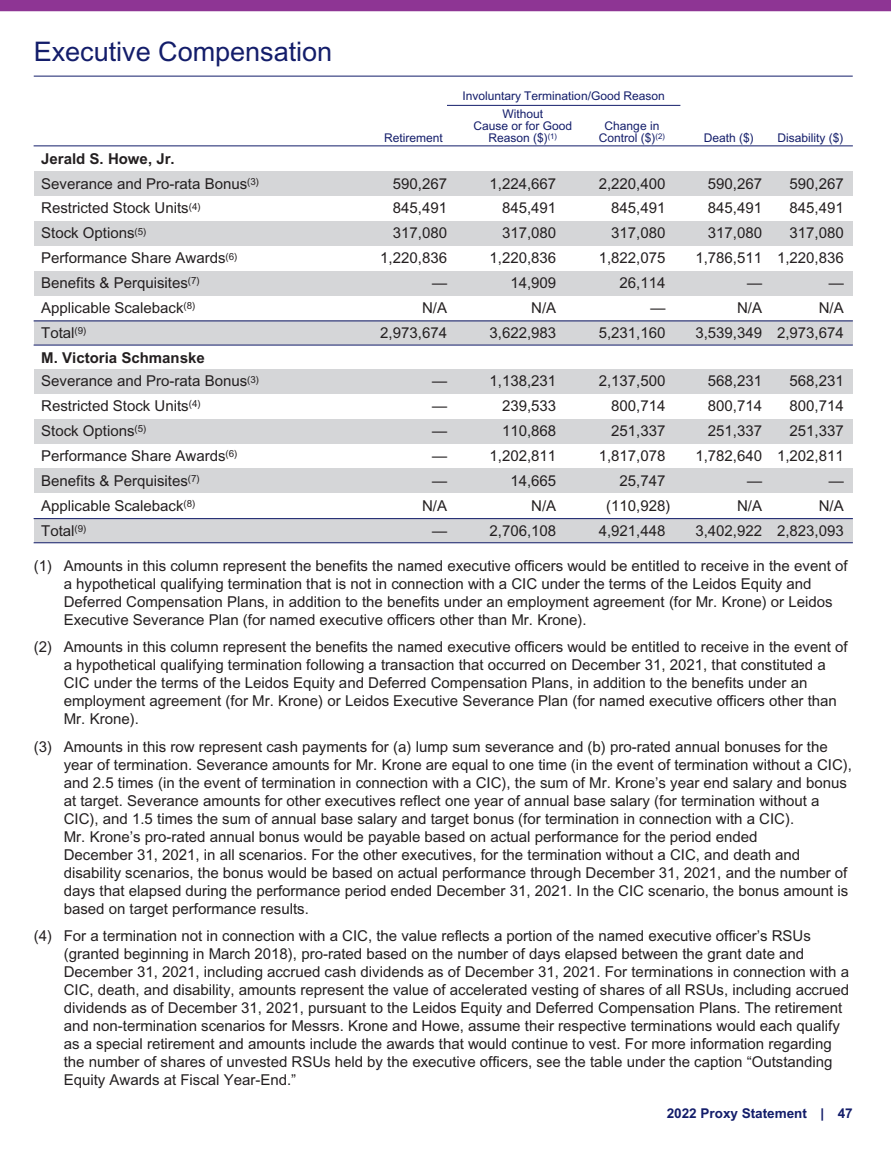
<style>
.page{position:relative;width:891px;height:1161px;background:#fff}
.page>*{position:absolute;margin:0;border:0;box-sizing:border-box;transform-origin:0 0}
.t1{font:27px "Arial";color:#131d6a}
.t2{font:15px/18px "Arial";color:#231f20}
.t3{font:700 13.5px "Arial";color:#131d6a}
.t4{font:12px/12px "Arial";color:#131d6a;text-align:center}
.s1{font-weight:700}
</style>
<div class="page">
<div style="left:0;top:0;width:891px;height:11px;background:#8e3594"></div>
<hr style="left:34px;top:76px;width:819px;height:1px;background:#131d6a">
<div style="left:34px;top:171px;width:819px;height:25px;background:#d5d6d8"></div>
<div style="left:34px;top:221px;width:819px;height:25px;background:#d5d6d8"></div>
<div style="left:34px;top:271px;width:819px;height:25px;background:#d5d6d8"></div>
<div style="left:34px;top:321px;width:819px;height:24px;background:#d5d6d8"></div>
<div style="left:34px;top:369px;width:819px;height:25px;background:#d5d6d8"></div>
<div style="left:34px;top:419px;width:819px;height:25px;background:#d5d6d8"></div>
<div style="left:34px;top:468px;width:819px;height:25px;background:#d5d6d8"></div>
<div style="left:34px;top:518px;width:819px;height:25px;background:#d5d6d8"></div>
<hr style="left:34px;top:146px;width:818px;height:1px;background:#131d6a">
<hr style="left:34px;top:321px;width:818px;height:1px;background:#131d6a">
<hr style="left:34px;top:345px;width:818px;height:1px;background:#131d6a">
<hr style="left:34px;top:518px;width:818px;height:1px;background:#131d6a">
<hr style="left:34px;top:542px;width:818px;height:1px;background:#131d6a">
<hr style="left:447px;top:105px;width:233px;height:1px;background:#131d6a">
<h1 class="t1" style="left:34px;top:41px;width:300px">Executive Compensation</h1>
<p class="t2" style="left:41px;top:147px;width:219px;line-height:24.9px"><span class="s1">Jerald S. Howe, Jr.<br></span>Severance and Pro-rata Bonus<sup>(3)</sup></p>
<p class="t4" style="left:384px;top:133px;width:60px">Retirement</p>
<p class="t4" style="left:462px;top:91px;width:204px">Involuntary Termination/Good Reason</p>
<p class="t4" style="left:474px;top:109px;width:100px">Without<br>Cause or for Good<br>Reason ($)<sup>(1)</sup></p>
<p class="t4" style="left:599px;top:121px;width:68px">Change in<br>Control ($)<sup>(2)</sup></p>
<p class="t4" style="left:704px;top:133px;width:51px">Death ($)</p>
<p class="t4" style="left:777px;top:133px;width:68px">Disability ($)</p>
<p class="t2" style="left:393px;top:176px;width:56px">590,267</p>
<p class="t2" style="left:490px;top:176px;width:68px">1,224,667</p>
<p class="t2" style="left:599px;top:176px;width:68px">2,220,400</p>
<p class="t2" style="left:708px;top:176px;width:56px">590,267</p>
<p class="t2" style="left:790px;top:176px;width:56px">590,267</p>
<p class="t2" style="left:41px;top:201px;width:161px">Restricted Stock Units<sup>(4)</sup></p>
<p class="t2" style="left:393px;top:201px;width:56px">845,491</p>
<p class="t2" style="left:502px;top:201px;width:56px">845,491</p>
<p class="t2" style="left:611px;top:201px;width:56px">845,491</p>
<p class="t2" style="left:708px;top:201px;width:56px">845,491</p>
<p class="t2" style="left:790px;top:201px;width:56px">845,491</p>
<p class="t2" style="left:41px;top:225px;width:107px">Stock Options<sup>(5)</sup></p>
<p class="t2" style="left:393px;top:225px;width:56px">317,080</p>
<p class="t2" style="left:502px;top:225px;width:56px">317,080</p>
<p class="t2" style="left:611px;top:225px;width:56px">317,080</p>
<p class="t2" style="left:708px;top:225px;width:56px">317,080</p>
<p class="t2" style="left:790px;top:225px;width:56px">317,080</p>
<p class="t2" style="left:41px;top:250px;width:198px">Performance Share Awards<sup>(6)</sup></p>
<p class="t2" style="left:380px;top:250px;width:68px">1,220,836</p>
<p class="t2" style="left:490px;top:250px;width:68px">1,220,836</p>
<p class="t2" style="left:599px;top:250px;width:68px">1,822,075</p>
<p class="t2" style="left:695px;top:250px;width:150px">1,786,511 1,220,836</p>
<p class="t2" style="left:41px;top:275px;width:160px">Benefits &amp; Perquisites<sup>(7)</sup></p>
<p class="t2" style="left:432px;top:275px;width:16px">—</p>
<p class="t2" style="left:510px;top:275px;width:47px">14,909</p>
<p class="t2" style="left:620px;top:275px;width:47px">26,114</p>
<p class="t2" style="left:747px;top:275px;width:16px">—</p>
<p class="t2" style="left:829px;top:275px;width:16px">—</p>
<p class="t2" style="left:41px;top:300px;width:156px">Applicable Scaleback<sup>(8)</sup></p>
<p class="t2" style="left:422px;top:300px;width:27px">N/A</p>
<p class="t2" style="left:531px;top:300px;width:27px">N/A</p>
<p class="t2" style="left:650px;top:300px;width:16px">—</p>
<p class="t2" style="left:737px;top:300px;width:27px">N/A</p>
<p class="t2" style="left:819px;top:300px;width:27px">N/A</p>
<p class="t2" style="left:41px;top:325px;width:47px">Total<sup>(9)</sup></p>
<p class="t2" style="left:380px;top:325px;width:68px">2,973,674</p>
<p class="t2" style="left:490px;top:325px;width:68px">3,622,983</p>
<p class="t2" style="left:599px;top:325px;width:68px">5,231,160</p>
<p class="t2" style="left:695px;top:325px;width:150px">3,539,349 2,973,674</p>
<p class="t2" style="left:41px;top:347px;width:219px;line-height:23.4px"><span class="s1">M. Victoria Schmanske<br></span>Severance and Pro-rata Bonus<sup>(3)</sup></p>
<p class="t2" style="left:432px;top:373px;width:16px">—</p>
<p class="t2" style="left:490px;top:373px;width:68px">1,138,231</p>
<p class="t2" style="left:599px;top:373px;width:68px">2,137,500</p>
<p class="t2" style="left:708px;top:373px;width:56px">568,231</p>
<p class="t2" style="left:790px;top:373px;width:56px">568,231</p>
<p class="t2" style="left:41px;top:398px;width:161px">Restricted Stock Units<sup>(4)</sup></p>
<p class="t2" style="left:432px;top:398px;width:16px">—</p>
<p class="t2" style="left:502px;top:398px;width:56px">239,533</p>
<p class="t2" style="left:611px;top:398px;width:56px">800,714</p>
<p class="t2" style="left:708px;top:398px;width:56px">800,714</p>
<p class="t2" style="left:790px;top:398px;width:56px">800,714</p>
<p class="t2" style="left:41px;top:423px;width:107px">Stock Options<sup>(5)</sup></p>
<p class="t2" style="left:432px;top:423px;width:16px">—</p>
<p class="t2" style="left:502px;top:423px;width:56px">110,868</p>
<p class="t2" style="left:611px;top:423px;width:56px">251,337</p>
<p class="t2" style="left:708px;top:423px;width:56px">251,337</p>
<p class="t2" style="left:790px;top:423px;width:56px">251,337</p>
<p class="t2" style="left:41px;top:448px;width:198px">Performance Share Awards<sup>(6)</sup></p>
<p class="t2" style="left:432px;top:448px;width:16px">—</p>
<p class="t2" style="left:490px;top:448px;width:68px">1,202,811</p>
<p class="t2" style="left:599px;top:448px;width:68px">1,817,078</p>
<p class="t2" style="left:695px;top:448px;width:150px">1,782,640 1,202,811</p>
<p class="t2" style="left:41px;top:473px;width:160px">Benefits &amp; Perquisites<sup>(7)</sup></p>
<p class="t2" style="left:432px;top:473px;width:16px">—</p>
<p class="t2" style="left:510px;top:473px;width:47px">14,665</p>
<p class="t2" style="left:620px;top:473px;width:47px">25,747</p>
<p class="t2" style="left:747px;top:473px;width:16px">—</p>
<p class="t2" style="left:829px;top:473px;width:16px">—</p>
<p class="t2" style="left:41px;top:498px;width:156px">Applicable Scaleback<sup>(8)</sup></p>
<p class="t2" style="left:422px;top:498px;width:27px">N/A</p>
<p class="t2" style="left:531px;top:498px;width:27px">N/A</p>
<p class="t2" style="left:606px;top:498px;width:66px">(110,928)</p>
<p class="t2" style="left:737px;top:498px;width:27px">N/A</p>
<p class="t2" style="left:819px;top:498px;width:27px">N/A</p>
<p class="t2" style="left:41px;top:523px;width:47px">Total<sup>(9)</sup></p>
<p class="t2" style="left:432px;top:523px;width:16px">—</p>
<p class="t2" style="left:490px;top:523px;width:68px">2,706,108</p>
<p class="t2" style="left:599px;top:523px;width:68px">4,921,448</p>
<p class="t2" style="left:695px;top:523px;width:150px">3,402,922 2,823,093</p>
<p class="t2" style="left:64px;top:558px;width:785px;text-indent:-30px">(1) Amounts in this column represent the benefits the named executive officers would be entitled to receive in the event of a hypothetical qualifying termination that is not in connection with a CIC under the terms of the Leidos Equity and Deferred Compensation Plans, in addition to the benefits under an employment agreement (for Mr. Krone) or Leidos Executive Severance Plan (for named executive officers other than Mr. Krone).</p>
<p class="t2" style="left:64px;top:639px;width:785px;text-indent:-30px">(2) Amounts in this column represent the benefits the named executive officers would be entitled to receive in the event of a hypothetical qualifying termination following a transaction that occurred on December 31, 2021, that constituted a CIC under the terms of the Leidos Equity and Deferred Compensation Plans, in addition to the benefits under an employment agreement (for Mr. Krone) or Leidos Executive Severance Plan (for named executive officers other than Mr. Krone).</p>
<p class="t2" style="left:64px;top:739px;width:790px;text-indent:-30px">(3) Amounts in this row represent cash payments for (a) lump sum severance and (b) pro-rated annual bonuses for the year of termination. Severance amounts for Mr. Krone are equal to one time (in the event of termination without a CIC), and 2.5 times (in the event of termination in connection with a CIC), the sum of Mr. Krone’s year end salary and bonus at target. Severance amounts for other executives reflect one year of annual base salary (for termination without a CIC), and 1.5 times the sum of annual base salary and target bonus (for termination in connection with a CIC).<br>Mr. Krone’s pro-rated annual bonus would be payable based on actual performance for the period ended<br>December 31, 2021, in all scenarios. For the other executives, for the termination without a CIC, and death and disability scenarios, the bonus would be based on actual performance through December 31, 2021, and the number of days that elapsed during the performance period ended December 31, 2021. In the CIC scenario, the bonus amount is based on target performance results.</p>
<p class="t2" style="left:64px;top:928px;width:787px;text-indent:-30px">(4) For a termination not in connection with a CIC, the value reflects a portion of the named executive officer’s RSUs (granted beginning in March 2018), pro-rated based on the number of days elapsed between the grant date and December 31, 2021, including accrued cash dividends as of December 31, 2021. For terminations in connection with a CIC, death, and disability, amounts represent the value of accelerated vesting of shares of all RSUs, including accrued dividends as of December 31, 2021, pursuant to the Leidos Equity and Deferred Compensation Plans. The retirement and non-termination scenarios for Messrs. Krone and Howe, assume their respective terminations would each qualify as a special retirement and amounts include the awards that would continue to vest. For more information regarding the number of shares of unvested RSUs held by the executive officers, see the table under the caption “Outstanding Equity Awards at Fiscal Year-End.”</p>
<p class="t3" style="left:667px;top:1109px;width:188px">2022 Proxy Statement | 47</p>
</div>
